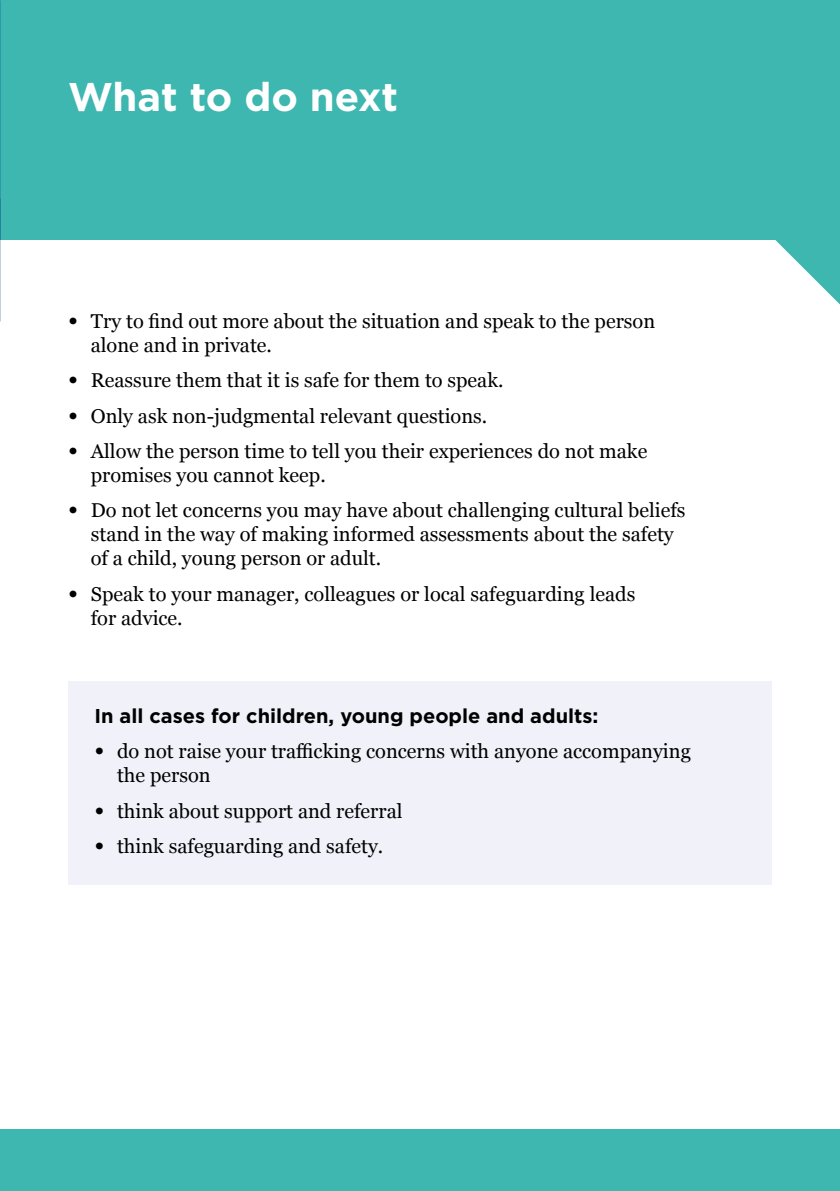
<style>
.page{position:relative;width:840px;height:1191px;background:#fff}
.page>*{position:absolute;margin:0;border:0;box-sizing:border-box;transform-origin:0 0}
.t1{font:700 40px "Gotham";letter-spacing:-.005em;color:#fff}
.t2{font:20px/24px "Georgia";color:#000}
.t3{font:700 20px "Gotham";color:#000}
.s1{font-family:"Gotham";font-weight:900}
</style>
<div class="page">
<div style="left:68px;top:681px;width:703px;height:203px;background:#f0f1f9"></div>
<div style="left:0;top:0;width:839px;height:239px;background:#3db7b0"></div>
<svg style="left:733px;top:239px;width:106px;height:65px"></svg>
<div style="left:0;top:1129px;width:839px;height:62px;background:#3db7b0"></div>
<h1 class="t1" style="left:68px;top:71px;width:331px">What to do next</h1>
<p class="t2" style="left:91px;top:308px;width:565px;text-indent:-23px"><span class="s1">•</span> Try to find out more about the situation and speak to the person alone and in private.</p>
<p class="t2" style="left:68px;top:367px;width:436px"><span class="s1">•</span> Reassure them that it is safe for them to speak.</p>
<p class="t2" style="left:68px;top:403px;width:420px"><span class="s1">•</span> Only ask non-judgmental relevant questions.</p>
<p class="t2" style="left:91px;top:438px;width:557px;text-indent:-23px"><span class="s1">•</span> Allow the person time to tell you their experiences do not make promises you cannot keep.</p>
<p class="t2" style="left:91px;top:497px;width:596px;text-indent:-23px"><span class="s1">•</span> Do not let concerns you may have about challenging cultural beliefs stand in the way of making informed assessments about the safety of a child, young person or adult.</p>
<p class="t2" style="left:91px;top:581px;width:545px;text-indent:-23px"><span class="s1">•</span> Speak to your manager, colleagues or local safeguarding leads for advice.</p>
<p class="t3" style="left:94px;top:702px;width:505px">In all cases for children, young people and adults:</p>
<p class="t2" style="left:117px;top:738px;width:575px;text-indent:-23px"><span class="s1">•</span> do not raise your trafficking concerns with anyone accompanying the person</p>
<p class="t2" style="left:94px;top:798px;width:309px"><span class="s1">•</span> think about support and referral</p>
<p class="t2" style="left:94px;top:833px;width:290px"><span class="s1">•</span> think safeguarding and safety.</p>
</div>
